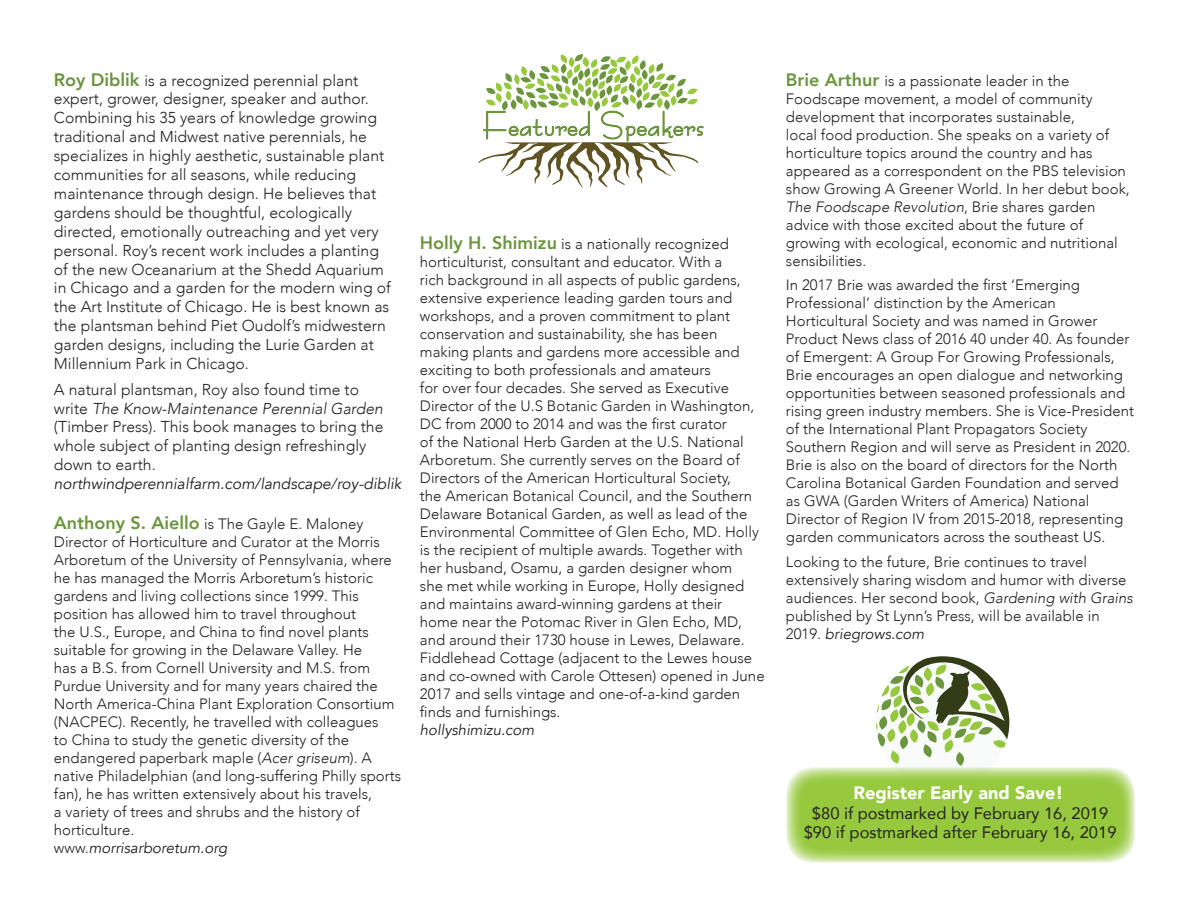
<style>
.page{position:relative;width:1188px;height:918px;background:#fff}
.page>*{position:absolute;margin:0;border:0;box-sizing:border-box;transform-origin:0 0}
.t1{font:900 18px "Avenir";color:#fff}
.t2{font:16.5px/19.8px "Avenir";color:#231f20;text-align:center}
.t3{font:300 15.75px/18.9px "Avenir";color:#231f20}
.t4{font:italic 15.6px "Avenir";color:#231f20}
.t5{font:300 15px/18px "Avenir";color:#231f20}
.t6{font:italic 15px "Avenir";color:#231f20}
.s1{font-weight:800;font-size:18px;color:#6b953e}
.s2{font-style:italic}
.s3{font-weight:400;font-style:italic}
</style>
<div class="page">
<svg style="left:478px;top:54px;width:226px;height:133px"></svg>
<svg style="left:876px;top:656px;width:133px;height:110px"></svg>
<svg style="left:786px;top:767px;width:349px;height:96px;fill:#97c93f"></svg>
<p class="t3" style="left:54px;top:71px;width:338px"><span class="s1">Roy Diblik</span> is a recognized perennial plant expert, grower, designer, speaker and author.<br>Combining his 35 years of knowledge growing traditional and Midwest native perennials, he specializes in highly aesthetic, sustainable plant communities for all seasons, while reducing maintenance through design. He believes that gardens should be thoughtful, ecologically directed, emotionally outreaching and yet very personal. Roy’s recent work includes a planting of the new Oceanarium at the Shedd Aquarium in Chicago and a garden for the modern wing of the Art Institute of Chicago. He is best known as the plantsman behind Piet Oudolf’s midwestern garden designs, including the Lurie Garden at Millennium Park in Chicago.</p>
<p class="t3" style="left:54px;top:380px;width:331px">A natural plantsman, Roy also found time to write <span class="s2">The Know-Maintenance Perennial Garden </span>(Timber Press). This book manages to bring the whole subject of planting design refreshingly down to earth.</p>
<p class="t4" style="left:54px;top:474px;width:349px">northwindperennialfarm.com/landscape/roy-diblik</p>
<p class="t5" style="left:54px;top:515px;width:349px"><span class="s1">Anthony S. Aiello</span> is The Gayle E. Maloney Director of Horticulture and Curator at the Morris Arboretum of the University of Pennsylvania, where he has managed the Morris Arboretum’s historic gardens and living collections since 1999. This position has allowed him to travel throughout<br>the U.S., Europe, and China to find novel plants suitable for growing in the Delaware Valley. He<br>has a B.S. from Cornell University and M.S. from Purdue University and for many years chaired the North America-China Plant Exploration Consortium (NACPEC). Recently, he travelled with colleagues<br>to China to study the genetic diversity of the endangered paperbark maple (<span class="s2">Acer griseum</span>). A native Philadelphian (and long-suffering Philly sports fan), he has written extensively about his travels,<br>a variety of trees and shrubs and the history of horticulture.<br>www.<span class="s3">morrisarboretum.org</span></p>
<p class="t5" style="left:420px;top:235px;width:346px"><span class="s1">Holly H. Shimizu</span> is a nationally recognized horticulturist, consultant and educator. With a<br>rich background in all aspects of public gardens, extensive experience leading garden tours and workshops, and a proven commitment to plant conservation and sustainability, she has been making plants and gardens more accessible and exciting to both professionals and amateurs<br>for over four decades. She served as Executive Director of the U.S Botanic Garden in Washington, DC from 2000 to 2014 and was the first curator<br>of the National Herb Garden at the U.S. National Arboretum. She currently serves on the Board of Directors of the American Horticultural Society,<br>the American Botanical Council, and the Southern Delaware Botanical Garden, as well as lead of the Environmental Committee of Glen Echo, MD. Holly is the recipient of multiple awards. Together with her husband, Osamu, a garden designer whom<br>she met while working in Europe, Holly designed and maintains award-winning gardens at their<br>home near the Potomac River in Glen Echo, MD, and around their 1730 house in Lewes, Delaware.<br>Fiddlehead Cottage (adjacent to the Lewes house and co-owned with Carole Ottesen) opened in June 2017 and sells vintage and one-of-a-kind garden finds and furnishings.</p>
<p class="t6" style="left:420px;top:721px;width:116px">hollyshimizu.com</p>
<p class="t5" style="left:786px;top:71px;width:345px"><span class="s1">Brie Arthur</span> is a passionate leader in the Foodscape movement, a model of community development that incorporates sustainable,<br>local food production. She speaks on a variety of horticulture topics around the country and has appeared as a correspondent on the PBS television show Growing A Greener World. In her debut book, <span class="s2">The Foodscape Revolution</span>, Brie shares garden advice with those excited about the future of growing with ecological, economic and nutritional sensibilities.</p>
<p class="t5" style="left:786px;top:276px;width:350px">In 2017 Brie was awarded the first ‘Emerging Professional’ distinction by the American Horticultural Society and was named in Grower Product News class of 2016 40 under 40. As founder of Emergent: A Group For Growing Professionals, Brie encourages an open dialogue and networking opportunities between seasoned professionals and rising green industry members. She is Vice-President of the International Plant Propagators Society Southern Region and will serve as President in 2020.<br>Brie is also on the board of directors for the North Carolina Botanical Garden Foundation and served as GWA (Garden Writers of America) National Director of Region IV from 2015-2018, representing garden communicators across the southeast US.</p>
<p class="t5" style="left:786px;top:553px;width:348px">Looking to the future, Brie continues to travel extensively sharing wisdom and humor with diverse audiences. Her second book, <span class="s2">Gardening with Grains </span>published by St Lynn’s Press, will be available in 2019. <span class="s3">briegrows.com</span></p>
<p class="t1" style="left:854px;top:777px;width:212px">Register Early and Save!</p>
<p class="t2" style="left:804px;top:802px;width:314px">$80 if postmarked by February 16, 2019 $90 if postmarked after February 16, 2019</p>
</div>
